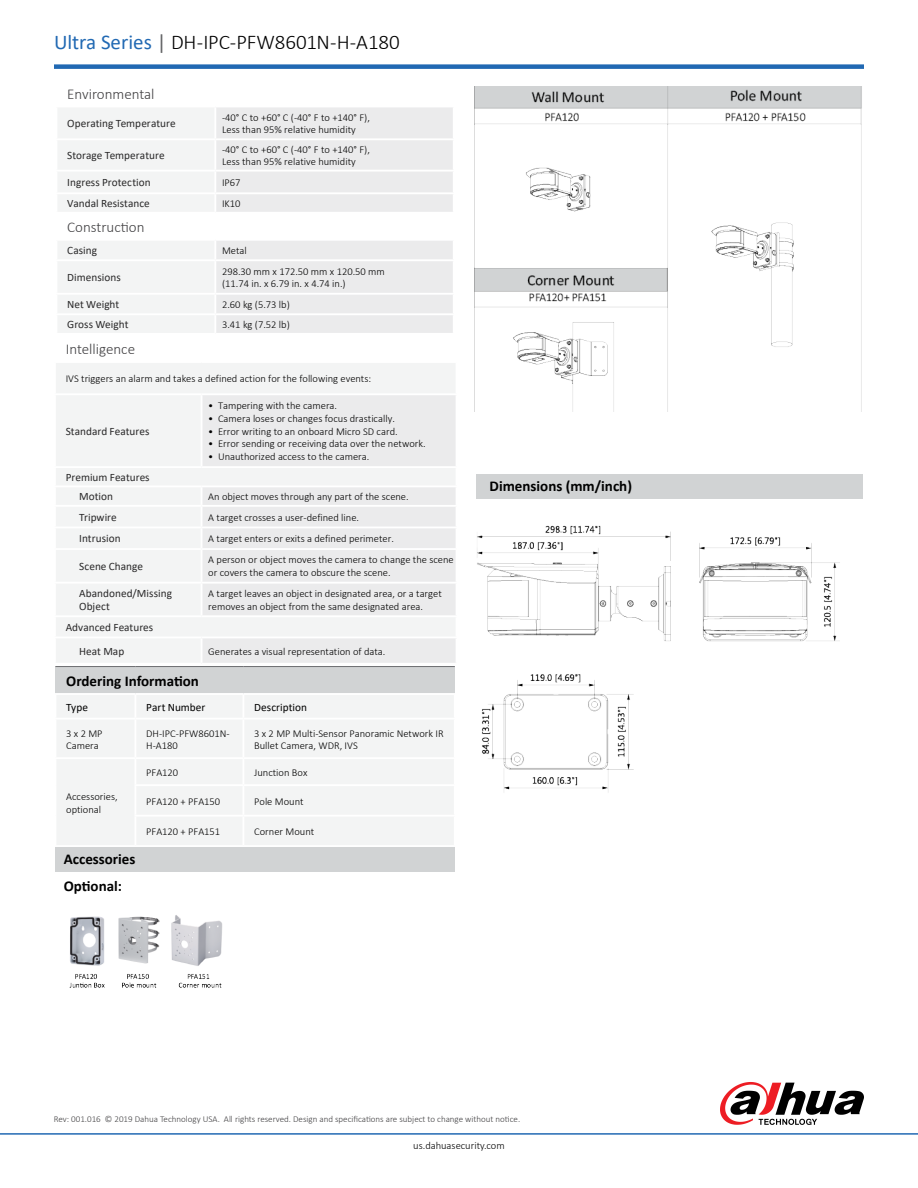
<style>
.page{position:relative;width:918px;height:1188px;background:#fff}
.page>*{position:absolute;margin:0;border:0;box-sizing:border-box;transform-origin:0 0}
.t1{font:300 21px "Calibri";letter-spacing:-.01em;color:#000}
.t2{font:700 15px/27.2px "Calibri";color:#000}
.t3{font:300 15px "Calibri";color:#414042}
.t4{font:11.25px/19.4px "Calibri";color:#292829}
.t5{font:11.25px "Calibri";letter-spacing:.005em;color:#000}
.t6{font:300 10.5px/12.6px "Calibri";color:#000}
.t7{font:300 9px "Calibri";color:#414042}
.s1{font-weight:400;color:#2169b3}
.s2{font-weight:400;color:#636466}
</style>
<div class="page">
<hr style="left:0;top:1133px;width:918px;height:2px;background:#2169b3">
<div style="left:54px;top:64px;width:810px;height:5px;background:#2169b3"></div>
<div style="left:55px;top:667px;width:400px;height:27px;background:#d1d3d4"></div>
<hr style="left:55px;top:666px;width:80px;height:1px;background:#6d6e71">
<hr style="left:135px;top:666px;width:108px;height:1px;background:#6d6e71">
<hr style="left:243px;top:666px;width:212px;height:1px;background:#6d6e71">
<hr style="left:55px;top:693px;width:80px;height:2px;background:#fff">
<div style="left:57px;top:695px;width:397px;height:150px;background:#f3f4f4"></div>
<hr style="left:55px;top:718px;width:80px;height:2px;background:#fff">
<hr style="left:135px;top:693px;width:108px;height:2px;background:#fff">
<hr style="left:134px;top:695px;width:2px;height:23px;background:#fff">
<hr style="left:243px;top:693px;width:213px;height:2px;background:#fff">
<hr style="left:242px;top:695px;width:2px;height:23px;background:#fff">
<hr style="left:134px;top:720px;width:2px;height:37px;background:#fff">
<hr style="left:134px;top:759px;width:2px;height:25px;background:#fff">
<hr style="left:134px;top:786px;width:2px;height:29px;background:#fff">
<hr style="left:134px;top:817px;width:2px;height:28px;background:#fff">
<hr style="left:242px;top:720px;width:2px;height:37px;background:#fff">
<hr style="left:242px;top:759px;width:2px;height:25px;background:#fff">
<hr style="left:242px;top:786px;width:2px;height:29px;background:#fff">
<hr style="left:242px;top:817px;width:2px;height:28px;background:#fff">
<hr style="left:135px;top:718px;width:108px;height:2px;background:#fff">
<hr style="left:135px;top:757px;width:108px;height:2px;background:#fff">
<hr style="left:134px;top:784px;width:109px;height:2px;background:#fff">
<hr style="left:134px;top:815px;width:109px;height:2px;background:#fff">
<hr style="left:243px;top:718px;width:213px;height:2px;background:#fff">
<hr style="left:243px;top:757px;width:213px;height:2px;background:#fff">
<hr style="left:243px;top:784px;width:213px;height:2px;background:#fff">
<hr style="left:243px;top:815px;width:213px;height:2px;background:#fff">
<hr style="left:55px;top:757px;width:80px;height:2px;background:#fff">
<svg style="left:720px;top:1082px;width:144px;height:43px"></svg>
<svg style="left:216px;top:107px;width:237px;height:226px;fill:#ebebec"></svg>
<hr style="left:215px;top:138px;width:240px;height:2px;background:#fff">
<hr style="left:215px;top:170px;width:240px;height:2px;background:#fff">
<hr style="left:215px;top:192px;width:240px;height:2px;background:#fff">
<hr style="left:215px;top:239px;width:240px;height:2px;background:#fff">
<hr style="left:215px;top:259px;width:240px;height:2px;background:#fff">
<hr style="left:215px;top:293px;width:240px;height:2px;background:#fff">
<hr style="left:215px;top:313px;width:240px;height:2px;background:#fff">
<hr style="left:215px;top:212px;width:240px;height:2px;background:#fff">
<svg style="left:58px;top:108px;width:156px;height:225px"></svg>
<div style="left:56px;top:848px;width:399px;height:24px;background:#d1d3d4"></div>
<div style="left:476px;top:474px;width:386px;height:24px;background:#d1d3d4"></div>
<img style="left:69px;top:915px;width:153px;height:73px">
<img style="left:477px;top:525px;width:363px;height:267px">
<img style="left:474px;top:86px;width:388px;height:326px">
<div style="left:56px;top:363px;width:399px;height:273px;background:#f3f4f4"></div>
<svg style="left:202px;top:395px;width:254px;height:220px;background:#ebebec"></svg>
<div style="left:55px;top:637px;width:147px;height:27px;background:#f3f4f4"></div>
<div style="left:202px;top:637px;width:255px;height:27px;background:#ebebec"></div>
<hr style="left:54px;top:466px;width:148px;height:2px;background:#fff">
<hr style="left:202px;top:466px;width:256px;height:2px;background:#fff">
<hr style="left:54px;top:615px;width:148px;height:2px;background:#fff">
<hr style="left:202px;top:615px;width:256px;height:2px;background:#fff">
<hr style="left:54px;top:393px;width:148px;height:2px;background:#fff">
<hr style="left:202px;top:393px;width:256px;height:2px;background:#fff">
<hr style="left:54px;top:485px;width:148px;height:2px;background:#fff">
<hr style="left:202px;top:485px;width:256px;height:2px;background:#fff">
<hr style="left:54px;top:505px;width:148px;height:2px;background:#fff">
<hr style="left:202px;top:505px;width:256px;height:2px;background:#fff">
<hr style="left:54px;top:527px;width:148px;height:1px;background:#fff">
<hr style="left:202px;top:527px;width:256px;height:1px;background:#fff">
<hr style="left:54px;top:548px;width:148px;height:2px;background:#fff">
<hr style="left:202px;top:548px;width:256px;height:2px;background:#fff">
<hr style="left:54px;top:582px;width:148px;height:2px;background:#fff">
<hr style="left:202px;top:582px;width:256px;height:2px;background:#fff">
<hr style="left:54px;top:637px;width:148px;height:1px;background:#fff">
<hr style="left:202px;top:637px;width:256px;height:1px;background:#fff">
<hr style="left:54px;top:663px;width:148px;height:2px;background:#fff">
<hr style="left:202px;top:663px;width:256px;height:2px;background:#fff">
<hr style="left:201px;top:395px;width:1px;height:71px;background:#fff">
<svg style="left:201px;top:487px;width:1px;height:61px"></svg>
<hr style="left:201px;top:550px;width:1px;height:32px;background:#fff">
<hr style="left:201px;top:584px;width:1px;height:31px;background:#fff">
<hr style="left:54px;top:638px;width:2px;height:25px;background:#fff">
<svg style="left:201px;top:639px;width:1px;height:23px"></svg>
<hr style="left:456px;top:638px;width:2px;height:25px;background:#fff">
<h1 class="t1" style="left:54px;top:29px;width:347px"><span class="s1">Ultra Series</span> <span class="s2">|</span> DH-IPC-PFW8601N-H-A180</h1>
<h2 class="t3" style="left:67px;top:84px;width:89px">Environmental</h2>
<p class="t4" style="left:67px;top:113px;width:110px">Operating Temperature</p>
<p class="t6" style="left:222px;top:111px;width:149px">-40° C to +60° C (-40° F to +140° F),<br>Less than 95% relative humidity</p>
<p class="t4" style="left:67px;top:146px;width:99px">Storage Temperature</p>
<p class="t6" style="left:222px;top:143px;width:149px">-40° C to +60° C (-40° F to +140° F),<br>Less than 95% relative humidity</p>
<p class="t4" style="left:67px;top:173px;width:85px">Ingress Protection</p>
<p class="t6" style="left:222px;top:176px;width:20px">IP67</p>
<p class="t4" style="left:67px;top:194px;width:84px">Vandal Resistance</p>
<p class="t6" style="left:222px;top:197px;width:20px">IK10</p>
<h2 class="t3" style="left:67px;top:218px;width:79px">Construction</h2>
<p class="t4" style="left:67px;top:241px;width:31px">Casing</p>
<p class="t6" style="left:222px;top:244px;width:26px">Metal</p>
<p class="t4" style="left:67px;top:268px;width:55px">Dimensions</p>
<p class="t6" style="left:222px;top:265px;width:164px">298.30 mm x 172.50 mm x 120.50 mm (11.74 in. x 6.79 in. x 4.74 in.)</p>
<p class="t4" style="left:67px;top:295px;width:54px">Net Weight</p>
<p class="t6" style="left:222px;top:298px;width:69px">2.60 kg (5.73 lb)</p>
<p class="t4" style="left:67px;top:315px;width:63px">Gross Weight</p>
<p class="t6" style="left:222px;top:318px;width:69px">3.41 kg (7.52 lb)</p>
<h2 class="t3" style="left:66px;top:340px;width:71px">Intelligence</h2>
<p class="t6" style="left:66px;top:372px;width:307px">IVS triggers an alarm and takes a defined action for the following events:</p>
<p class="t4" style="left:66px;top:421px;width:85px">Standard Features</p>
<p class="t4" style="left:79px;top:467px;width:72px;text-indent:-14px">Premium Features<br>Motion</p>
<p class="t6" style="left:208px;top:400px;width:130px">• Tampering with the camera.</p>
<p class="t6" style="left:208px;top:412px;width:188px">• Camera loses or changes focus drastically.</p>
<p class="t6" style="left:208px;top:425px;width:191px">• Error writing to an onboard Micro SD card.</p>
<p class="t6" style="left:208px;top:437px;width:219px">• Error sending or receiving data over the network.</p>
<p class="t6" style="left:208px;top:450px;width:163px">• Unauthorized access to the camera.</p>
<p class="t6" style="left:208px;top:490px;width:202px">An object moves through any part of the scene.</p>
<p class="t4" style="left:79px;top:507px;width:39px">Tripwire</p>
<p class="t6" style="left:208px;top:511px;width:152px">A target crosses a user-defined line.</p>
<p class="t4" style="left:79px;top:529px;width:43px">Intrusion</p>
<p class="t6" style="left:208px;top:532px;width:187px">A target enters or exits a defined perimeter.</p>
<p class="t4" style="left:79px;top:556px;width:65px">Scene Change</p>
<p class="t6" style="left:208px;top:554px;width:247px">A person or object moves the camera to change the scene or covers the camera to obscure the scene.</p>
<p class="t4" style="left:79px;top:586px;width:94px;line-height:13.5px">Abandoned/Missing<br>Object</p>
<p class="t6" style="left:208px;top:587px;width:235px">A target leaves an object in designated area, or a target removes an object from the same designated area.</p>
<p class="t4" style="left:79px;top:615px;width:76px;line-height:23.7px;text-indent:-14px">Advanced Features<br>Heat Map</p>
<p class="t6" style="left:208px;top:645px;width:179px">Generates a visual representation of data.</p>
<h2 class="t2" style="left:66px;top:668px;width:134px">Ordering Information</h2>
<p class="t5" style="left:66px;top:700px;width:23px">Type</p>
<p class="t5" style="left:146px;top:700px;width:61px">Part Number</p>
<p class="t5" style="left:254px;top:700px;width:54px">Description</p>
<p class="t6" style="left:66px;top:727px;width:38px">3 x 2 MP<br>Camera</p>
<p class="t6" style="left:146px;top:727px;width:85px">DH-IPC-PFW8601N-<br>H-A180</p>
<p class="t6" style="left:254px;top:727px;width:191px">3 x 2 MP Multi-Sensor Panoramic Network IR<br>Bullet Camera, WDR, IVS</p>
<p class="t6" style="left:66px;top:790px;width:53px">Accessories, optional</p>
<h2 class="t2" style="left:64px;top:845px;width:73px">Accessories<br>Optional:</h2>
<p class="t6" style="left:146px;top:766px;width:34px">PFA120</p>
<p class="t6" style="left:254px;top:766px;width:55px">Junction Box</p>
<p class="t6" style="left:146px;top:795px;width:76px">PFA120 + PFA150</p>
<p class="t6" style="left:254px;top:795px;width:51px">Pole Mount</p>
<p class="t6" style="left:146px;top:825px;width:76px">PFA120 + PFA151</p>
<p class="t6" style="left:254px;top:825px;width:62px">Corner Mount</p>
<h2 class="t2" style="left:490px;top:472px;width:144px">Dimensions (mm/inch)</h2>
<p class="t7" style="left:54px;top:1113px;width:468px">Rev: 001.016 © 2019 Dahua Technology USA. All rights reserved. Design and specifications are subject to change without notice.</p>
<p class="t6" style="left:413px;top:1139px;width:93px">us.dahuasecurity.com</p>
</div>
